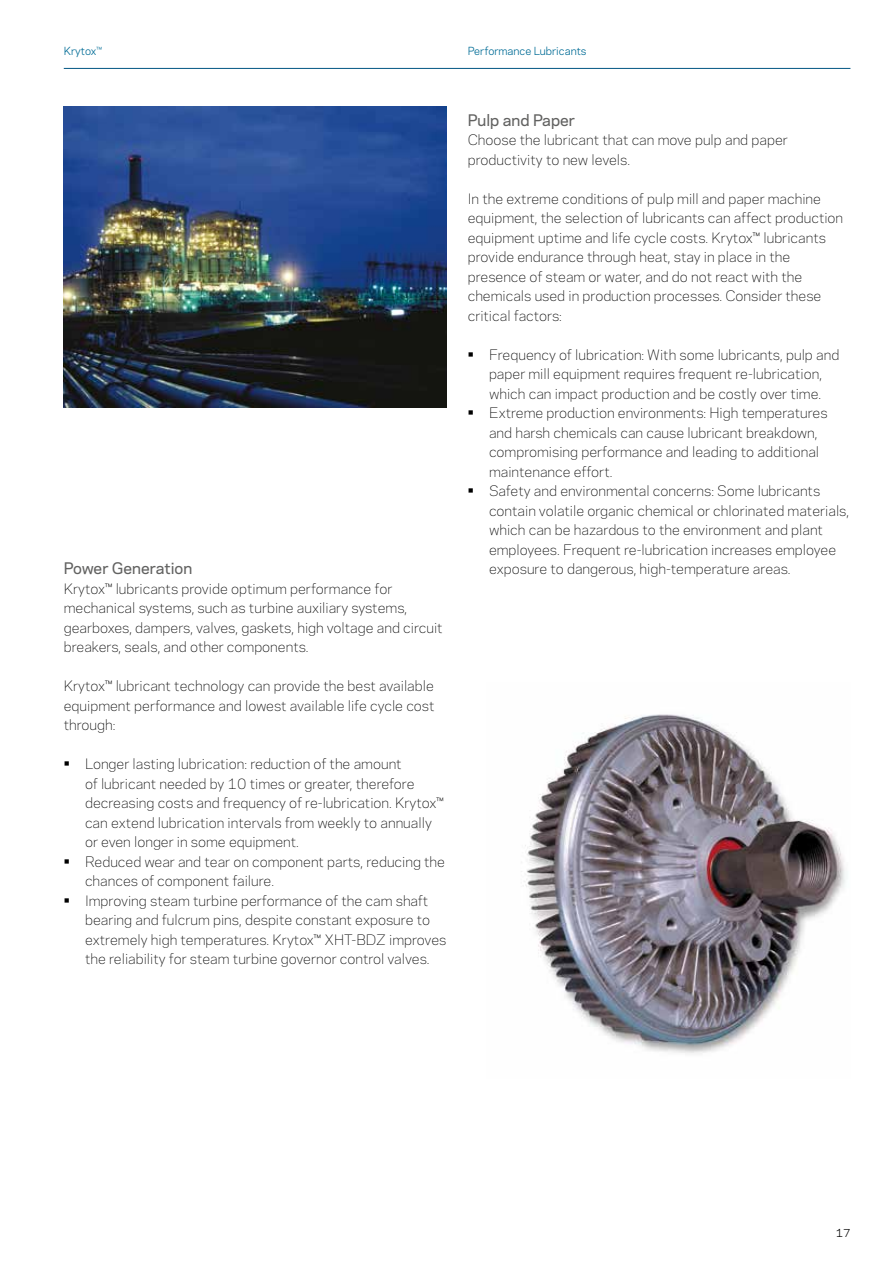
<style>
.page{position:relative;width:893px;height:1263px;background:#fff}
.page>*{position:absolute;margin:0;border:0;box-sizing:border-box;transform-origin:0 0}
.t1{font:500 15px "Chemours Sans";color:#626261}
.t2{font:300 13.5px/19.5px "Chemours Sans";color:#000}
.t3{font:10.5px "Chemours Sans";color:#006c96}
.t4{font:10.5px "Chemours Sans";color:#000}
.s1{font-size:16.5px}
</style>
<div class="page">
<hr style="left:64px;top:68px;width:786px;height:1px;background:#005682">
<img style="left:64px;top:106px;width:382px;height:302px">
<img style="left:521px;top:714px;width:325px;height:340px">
<p class="t3" style="left:64px;top:43px;width:40px">Krytox™</p>
<p class="t3" style="left:468px;top:43px;width:120px">Performance Lubricants</p>
<p class="t1" style="left:64px;top:557px;width:130px">Power Generation</p>
<p class="t2" style="left:64px;top:578px;width:380px">Krytox™ lubricants provide optimum performance for mechanical systems, such as turbine auxiliary systems, gearboxes, dampers, valves, gaskets, high voltage and circuit breakers, seals, and other components.</p>
<p class="t2" style="left:64px;top:676px;width:372px;text-align:justify">Krytox™ lubricant technology can provide the best available equipment performance and lowest available life cycle cost through:</p>
<p class="t2" style="left:85px;top:754px;width:360px;text-indent:-21px"><span class="s1">•</span> Longer lasting lubrication: reduction of the amount<br>of lubricant needed by 10 times or greater, therefore decreasing costs and frequency of re-lubrication. Krytox™ can extend lubrication intervals from weekly to annually or even longer in some equipment.</p>
<p class="t2" style="left:85px;top:851px;width:362px;text-indent:-21px"><span class="s1">•</span> Reduced wear and tear on component parts, reducing the chances of component failure.</p>
<p class="t2" style="left:85px;top:890px;width:363px;text-indent:-21px"><span class="s1">•</span> Improving steam turbine performance of the cam shaft bearing and fulcrum pins, despite constant exposure to extremely high temperatures. Krytox™ XHT-BDZ improves the reliability for steam turbine governor control valves.</p>
<p class="t1" style="left:468px;top:109px;width:109px">Pulp and Paper</p>
<p class="t2" style="left:468px;top:130px;width:322px">Choose the lubricant that can move pulp and paper productivity to new levels.</p>
<p class="t2" style="left:468px;top:188px;width:377px">In the extreme conditions of pulp mill and paper machine equipment, the selection of lubricants can affect production equipment uptime and life cycle costs. Krytox™ lubricants provide endurance through heat, stay in place in the presence of steam or water, and do not react with the chemicals used in production processes. Consider these critical factors:</p>
<p class="t2" style="left:468px;top:344px;width:373px;text-align:center"><span class="s1">•</span> Frequency of lubrication: With some lubricants, pulp and paper mill equipment requires frequent re-lubrication, which can impact production and be costly over time.</p>
<p class="t2" style="left:489px;top:403px;width:340px;text-indent:-21px"><span class="s1">•</span> Extreme production environments: High temperatures and harsh chemicals can cause lubricant breakdown, compromising performance and leading to additional maintenance effort.</p>
<p class="t2" style="left:489px;top:481px;width:362px;text-indent:-21px"><span class="s1">•</span> Safety and environmental concerns: Some lubricants contain volatile organic chemical or chlorinated materials, which can be hazardous to the environment and plant employees. Frequent re-lubrication increases employee exposure to dangerous, high-temperature areas.</p>
<p class="t4" style="left:836px;top:1225px;width:16px">17</p>
</div>
